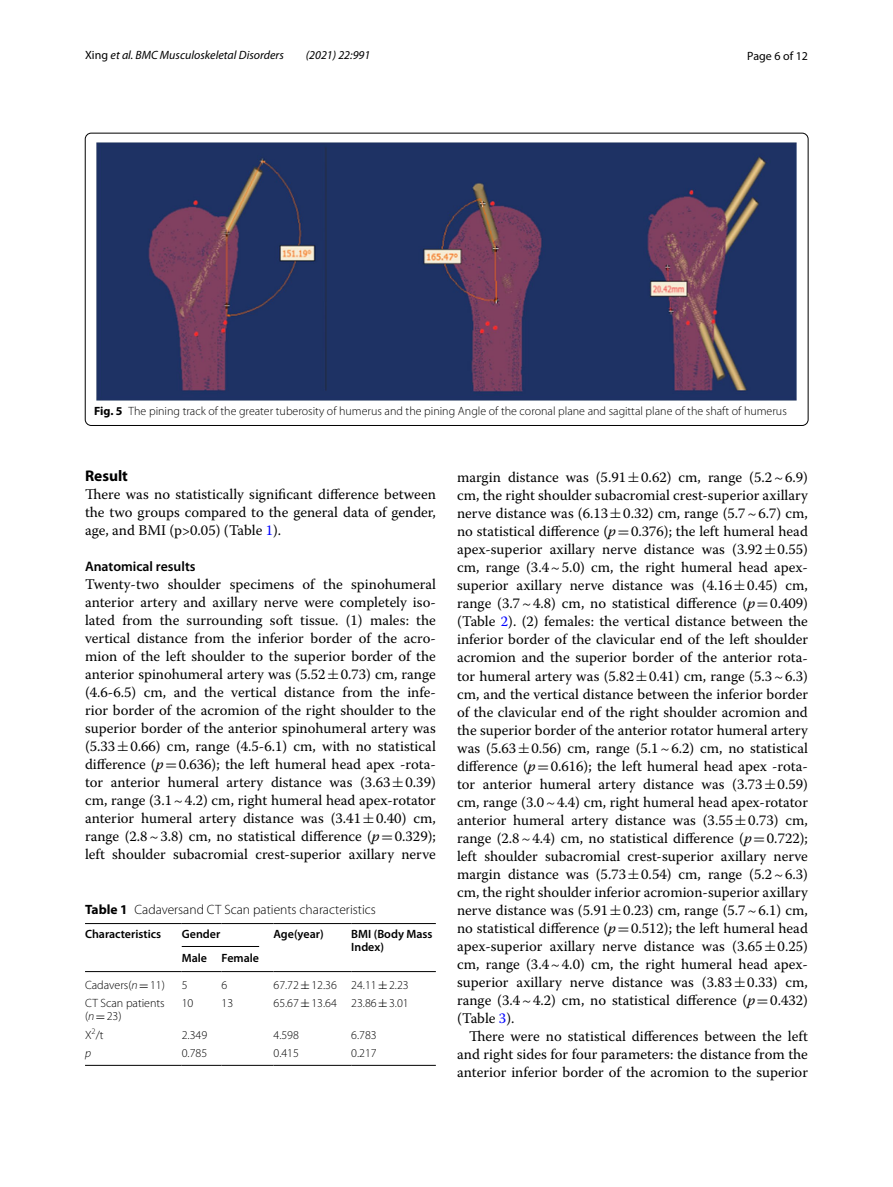
<style>
.page{position:relative;width:893px;height:1187px;background:#fff}
.page>*{position:absolute;margin:0;border:0;box-sizing:border-box;transform-origin:0 0}
.t1{font:700 15.45px "Myriad Pro";color:#000}
.t2{font:14.7px/18px "Warnock Pro";color:#000;text-align:justify}
.t3{font:600 13.8px "Myriad Pro";color:#000}
.t4{font:300 13.5px "Myriad Pro";color:#000}
.t5{font:300 12px/13.5px "Myriad Pro";color:#000}
.t6{font:600 12px/13.5px "Myriad Pro";color:#000}
.t7{font:italic 12px "Myriad Pro";color:#000}
.t8{font:12px "Myriad Pro";color:#000}
.t9{font:italic 300 12px "Myriad Pro";color:#000}
.s1{font-style:normal}
.s2{font-weight:700}
.s3{color:#00f}
.s4{font-family:"MTSY"}
.s5{font-style:italic}
.s6{font-family:"MTSY";font-weight:400}
</style>
<div class="page">
<img style="left:96px;top:142px;width:701px;height:258px">
<hr style="left:85px;top:923px;width:97px;height:1px;background:#000">
<hr style="left:85px;top:971px;width:97px;height:1px;background:#000">
<hr style="left:182px;top:923px;width:40px;height:1px;background:#000">
<hr style="left:222px;top:923px;width:51px;height:1px;background:#000">
<hr style="left:273px;top:923px;width:78px;height:1px;background:#000">
<hr style="left:273px;top:971px;width:78px;height:1px;background:#000">
<hr style="left:351px;top:923px;width:85px;height:1px;background:#000">
<hr style="left:351px;top:971px;width:85px;height:1px;background:#000">
<hr style="left:182px;top:971px;width:40px;height:1px;background:#000">
<hr style="left:222px;top:971px;width:51px;height:1px;background:#000">
<hr style="left:85px;top:1064px;width:97px;height:1px;background:#000">
<hr style="left:182px;top:1064px;width:40px;height:1px;background:#000">
<hr style="left:222px;top:1064px;width:51px;height:1px;background:#000">
<hr style="left:273px;top:1064px;width:78px;height:1px;background:#000">
<hr style="left:351px;top:1064px;width:85px;height:1px;background:#000">
<hr style="left:182px;top:946px;width:77px;height:1px;background:#000">
<p class="t7" style="left:85px;top:48px;width:200px"><span class="s1">Xing</span> et al. BMC Musculoskeletal Disorders</p>
<p class="t7" style="left:306px;top:48px;width:66px">(2021) 22:991</p>
<p class="t8" style="left:747px;top:48px;width:62px">Page 6 of 12</p>
<p class="t5" style="left:94px;top:404px;width:694px"><span class="s2">Fig. 5</span> The pining track of the greater tuberosity of humerus and the pining Angle of the coronal plane and sagittal plane of the shaft of humerus</p>
<p class="t1" style="left:85px;top:466px;width:44px">Result</p>
<p class="t2" style="left:85px;top:485px;width:352px">There was no statistically significant difference between the two groups compared to the general data of gender, age, and BMI (p&gt;0.05) (Table <span class="s3">1</span>).</p>
<p class="t3" style="left:85px;top:557px;width:112px">Anatomical results</p>
<p class="t2" style="left:85px;top:575px;width:352px">Twenty-two shoulder specimens of the spinohumeral anterior artery and axillary nerve were completely iso&shy;lated from the surrounding soft tissue. (1) males: the vertical distance from the inferior border of the acro&shy;mion of the left shoulder to the superior border of the anterior spinohumeral artery was (5.52<span class="s4">±</span>0.73) cm, range (4.6-6.5) cm, and the vertical distance from the infe&shy;rior border of the acromion of the right shoulder to the superior border of the anterior spinohumeral artery was (5.33<span class="s4">±</span>0.66) cm, range (4.5-6.1) cm, with no statistical difference (<span class="s5">p</span><span class="s4">=</span>0.636); the left humeral head apex -rota&shy;tor anterior humeral artery distance was (3.63<span class="s4">±</span>0.39) cm, range (3.1~4.2) cm, right humeral head apex-rotator anterior humeral artery distance was (3.41<span class="s4">±</span>0.40) cm, range (2.8~3.8) cm, no statistical difference (<span class="s5">p</span><span class="s4">=</span>0.329); left shoulder subacromial crest-superior axillary nerve</p>
<p class="t4" style="left:85px;top:901px;width:292px"><span class="s2">Table 1</span> Cadaversand CT Scan patients characteristics</p>
<p class="t6" style="left:85px;top:926px;width:78px">Characteristics</p>
<p class="t6" style="left:182px;top:926px;width:40px">Gender</p>
<p class="t6" style="left:273px;top:926px;width:52px">Age(year)</p>
<p class="t6" style="left:351px;top:926px;width:83px">BMI (Body Mass<br>Index)</p>
<p class="t6" style="left:182px;top:950px;width:79px">Male Female</p>
<p class="t5" style="left:85px;top:978px;width:81px">Cadavers(<span class="s5">n</span><span class="s6">=</span>11)</p>
<p class="t5" style="left:182px;top:978px;width:7px">5</p>
<p class="t5" style="left:222px;top:978px;width:7px">6</p>
<p class="t5" style="left:273px;top:978px;width:137px">67.72<span class="s6">±</span>12.36 24.11<span class="s6">±</span>2.23</p>
<p class="t5" style="left:85px;top:996px;width:81px">CT Scan patients (<span class="s5">n</span><span class="s6">=</span>23)</p>
<p class="t5" style="left:182px;top:996px;width:13px">10</p>
<p class="t5" style="left:222px;top:996px;width:13px">13</p>
<p class="t5" style="left:273px;top:996px;width:137px">65.67<span class="s6">±</span>13.64 23.86<span class="s6">±</span>3.01</p>
<p class="t5" style="left:85px;top:1027px;width:20px">X<sup>2</sup>/t</p>
<p class="t5" style="left:182px;top:1027px;width:27px">2.349</p>
<p class="t5" style="left:273px;top:1027px;width:27px">4.598</p>
<p class="t5" style="left:351px;top:1027px;width:27px">6.783</p>
<p class="t9" style="left:85px;top:1046px;width:8px">p</p>
<p class="t5" style="left:182px;top:1046px;width:27px">0.785</p>
<p class="t5" style="left:273px;top:1046px;width:27px">0.415</p>
<p class="t5" style="left:351px;top:1046px;width:27px">0.217</p>
<p class="t2" style="left:457px;top:468px;width:352px">margin distance was (5.91<span class="s4">±</span>0.62) cm, range (5.2~6.9) cm, the right shoulder subacromial crest-superior axillary nerve distance was (6.13<span class="s4">±</span>0.32) cm, range (5.7~6.7) cm, no statistical difference (<span class="s5">p</span><span class="s4">=</span>0.376); the left humeral head apex-superior axillary nerve distance was (3.92<span class="s4">±</span>0.55) cm, range (3.4~5.0) cm, the right humeral head apex&shy;superior axillary nerve distance was (4.16<span class="s4">±</span>0.45) cm, range (3.7~4.8) cm, no statistical difference (<span class="s5">p</span><span class="s4">=</span>0.409) (Table <span class="s3">2</span>). (2) females: the vertical distance between the inferior border of the clavicular end of the left shoulder acromion and the superior border of the anterior rota&shy;tor humeral artery was (5.82<span class="s4">±</span>0.41) cm, range (5.3~6.3) cm, and the vertical distance between the inferior border of the clavicular end of the right shoulder acromion and the superior border of the anterior rotator humeral artery was (5.63<span class="s4">±</span>0.56) cm, range (5.1~6.2) cm, no statistical difference (<span class="s5">p</span><span class="s4">=</span>0.616); the left humeral head apex -rota&shy;tor anterior humeral artery distance was (3.73<span class="s4">±</span>0.59) cm, range (3.0~4.4) cm, right humeral head apex-rotator anterior humeral artery distance was (3.55<span class="s4">±</span>0.73) cm, range (2.8~4.4) cm, no statistical difference (<span class="s5">p</span><span class="s4">=</span>0.722); left shoulder subacromial crest-superior axillary nerve margin distance was (5.73<span class="s4">±</span>0.54) cm, range (5.2~6.3) cm, the right shoulder inferior acromion-superior axillary nerve distance was (5.91<span class="s4">±</span>0.23) cm, range (5.7~6.1) cm, no statistical difference (<span class="s5">p</span><span class="s4">=</span>0.512); the left humeral head apex-superior axillary nerve distance was (3.65<span class="s4">±</span>0.25) cm, range (3.4~4.0) cm, the right humeral head apex&shy;superior axillary nerve distance was (3.83<span class="s4">±</span>0.33) cm, range (3.4~4.2) cm, no statistical difference (<span class="s5">p</span><span class="s4">=</span>0.432) (Table <span class="s3">3</span>).</p>
<p class="t2" style="left:457px;top:1026px;width:352px;text-indent:12px">There were no statistical differences between the left and right sides for four parameters: the distance from the anterior inferior border of the acromion to the superior</p>
</div>
